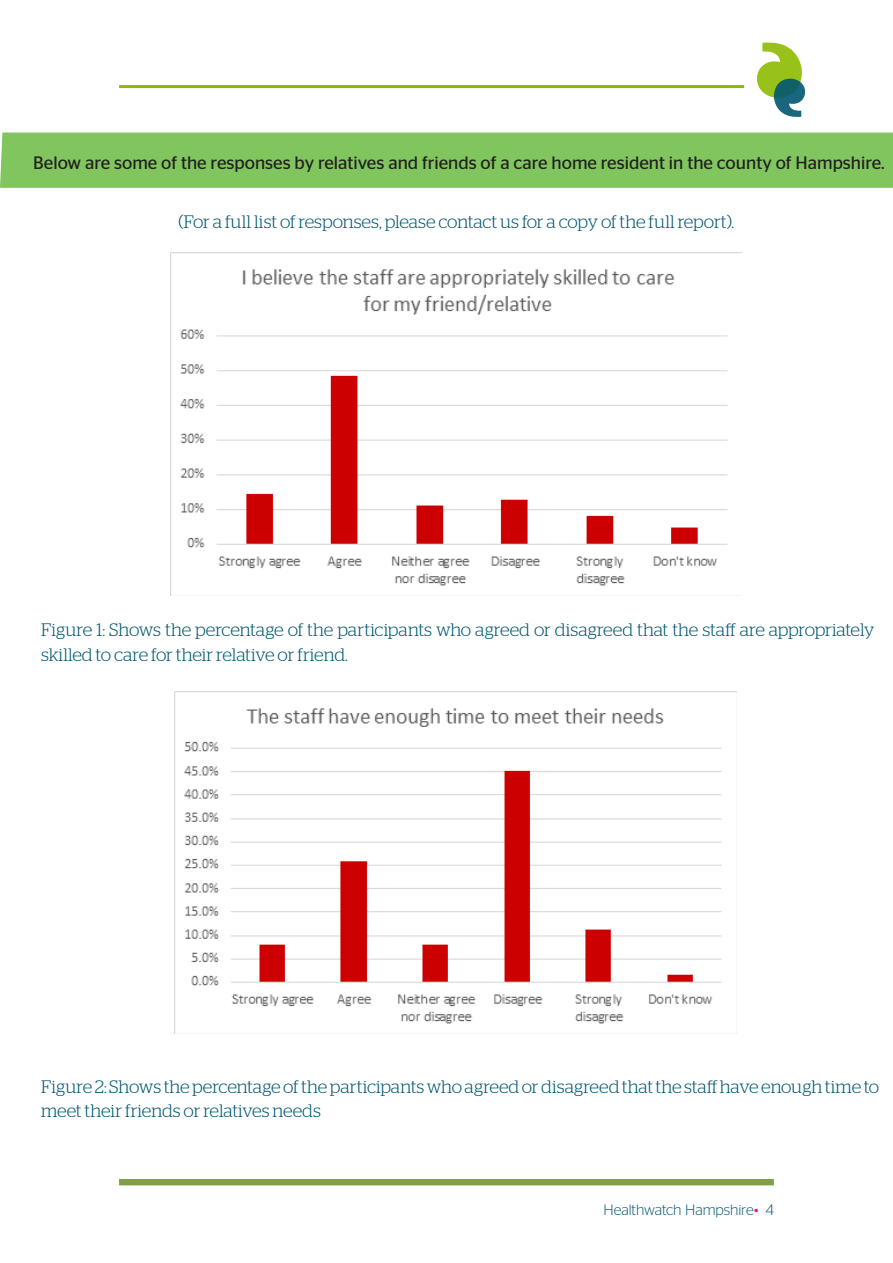
<style>
.page{position:relative;width:893px;height:1263px;background:#fff}
.page>*{position:absolute;margin:0;border:0;box-sizing:border-box;transform-origin:0 0}
.Contents__2{font:300 18px/24px "Stag";letter-spacing:-.005em;color:#005570}
.t1{font:18px "Stag Sans";color:#231f20}
.t2{font:300 15px "Stag Sans";letter-spacing:-.005em;color:#005570}
.s1{color:#e71294}
</style>
<div class="page">
<hr style="left:119px;top:85px;width:625px;height:3px;background:#8dbb00">
<div style="left:119px;top:1179px;width:655px;height:6px;background:#819e49"></div>
<svg style="left:757px;top:42px;width:48px;height:75px"></svg>
<div style="left:0;top:133px;width:893px;height:55px;background:#80c55d"></div>
<img style="left:171px;top:252px;width:571px;height:334px">
<img style="left:175px;top:692px;width:547px;height:332px">
<p class="t1" style="left:33px;top:152px;width:853px">Below are some of the responses by relatives and friends of a care home resident in the county of Hampshire.</p>
<p class="Contents__2" style="left:179px;top:210px;width:557px">(For a full list of responses, please contact us for a copy of the full report).</p>
<p class="Contents__2" style="left:41px;top:618px;width:835px">Figure 1: Shows the percentage of the participants who agreed or disagreed that the staff are appropriately skilled to care for their relative or friend.</p>
<p class="Contents__2" style="left:41px;top:1074px;width:839px">Figure 2: Shows the percentage of the participants who agreed or disagreed that the staff have enough time to meet their friends or relatives needs</p>
<p class="t2" style="left:603px;top:1202px;width:172px">Healthwatch Hampshire<span class="s1">•</span> 4</p>
</div>
